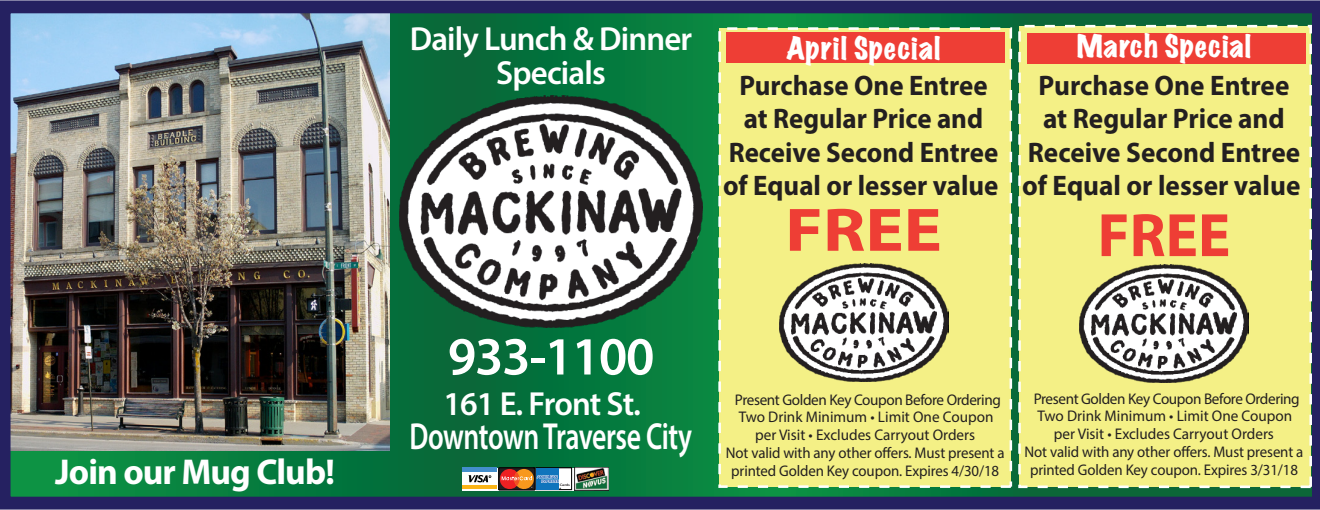
<style>
.page{position:relative;width:1320px;height:510px;background:#fff}
.page>*{position:absolute;margin:0;border:0;box-sizing:border-box;transform-origin:0 0}
.t1{font:700 61.75px "Myriad Pro";color:#ee3e35}
.t2{font:700 61.75px "Myriad Pro";color:#ee3e35;scale:1.16 1}
.t3{font:600 54px "Myriad Pro";letter-spacing:-.025em;color:#fff}
.t4{font:600 37.75px "Myriad Pro";letter-spacing:-.02em;color:#fff;scale:.74 1}
.t5{font:700 36px "Myriad Pro";letter-spacing:-.025em;color:#fff}
.t6{font:600 33.5px/33.5px "Myriad Pro";letter-spacing:-.025em;color:#fff;text-align:center}
.t7{font:700 28.25px/33.5px "Myriad Pro";color:#231f20;text-align:center;scale:.96 1}
.t8{font:700 28.25px/33.5px "Myriad Pro";color:#231f20;text-align:center;scale:.95 1}
.t9{font:expanded 28.25px "Marker Felt";letter-spacing:.035em;color:#fff}
.t10{font:15.5px/17.8px "Myriad Pro";letter-spacing:-.01em;color:#231f20;text-align:center}
.t11{font:600 3.5px "Myriad Pro";letter-spacing:-.005em;color:#231f20;scale:1.22 1}
</style>
<div class="page">
<img style="left:0;top:0;width:1320px;height:510px">
<div style="left:720px;top:29px;width:291px;height:458px;background:#f4f086"></div>
<div style="left:718px;top:27px;width:294px;height:461px;border:3px dashed #fff"></div>
<div style="left:726px;top:32px;width:278px;height:31px;background:#ee3e35"></div>
<img style="left:1079px;top:264px;width:169px;height:119px">
<img style="left:779px;top:263px;width:169px;height:119px">
<img style="left:399px;top:95px;width:303px;height:233px">
<p class="t5" style="left:55px;top:448px;width:281px">Join our Mug Club!</p>
<p class="t6" style="left:410px;top:21px;width:284px">Daily Lunch &amp; Dinner<br>Specials</p>
<p class="t9" style="left:787px;top:26px;width:155px">April Special</p>
<p class="t8" style="left:723px;top:68px;width:291px">Purchase One Entree at Regular Price and<br>Receive Second Entree of Equal or lesser value</p>
<p class="t2" style="left:785px;top:190px;width:137px">FREE</p>
<p class="t9" style="left:1077px;top:23px;width:176px">March Special</p>
<p class="t7" style="left:1022px;top:68px;width:291px">Purchase One Entree at Regular Price and<br>Receive Second Entree of Equal or lesser value</p>
<p class="t1" style="left:1098px;top:195px;width:134px">FREE</p>
<p class="t3" style="left:448px;top:322px;width:208px">933-1100</p>
<p class="t6" style="left:443px;top:386px;width:199px">161 E. Front St.</p>
<p class="t4" style="left:410px;top:413px;width:383px">Downtown Traverse City</p>
<p class="t11" style="left:560px;top:483px;width:10px">Cards</p>
<p class="t10" style="left:726px;top:390px;width:280px">Present Golden Key Coupon Before Ordering Two Drink Minimum • Limit One Coupon per Visit • Excludes Carryout Orders<br>Not valid with any other offers. Must present a printed Golden Key coupon. Expires 4/30/18</p>
<p class="t10" style="left:1025px;top:390px;width:280px">Present Golden Key Coupon Before Ordering Two Drink Minimum • Limit One Coupon per Visit • Excludes Carryout Orders<br>Not valid with any other offers. Must present a printed Golden Key coupon. Expires 3/31/18</p>
</div>
